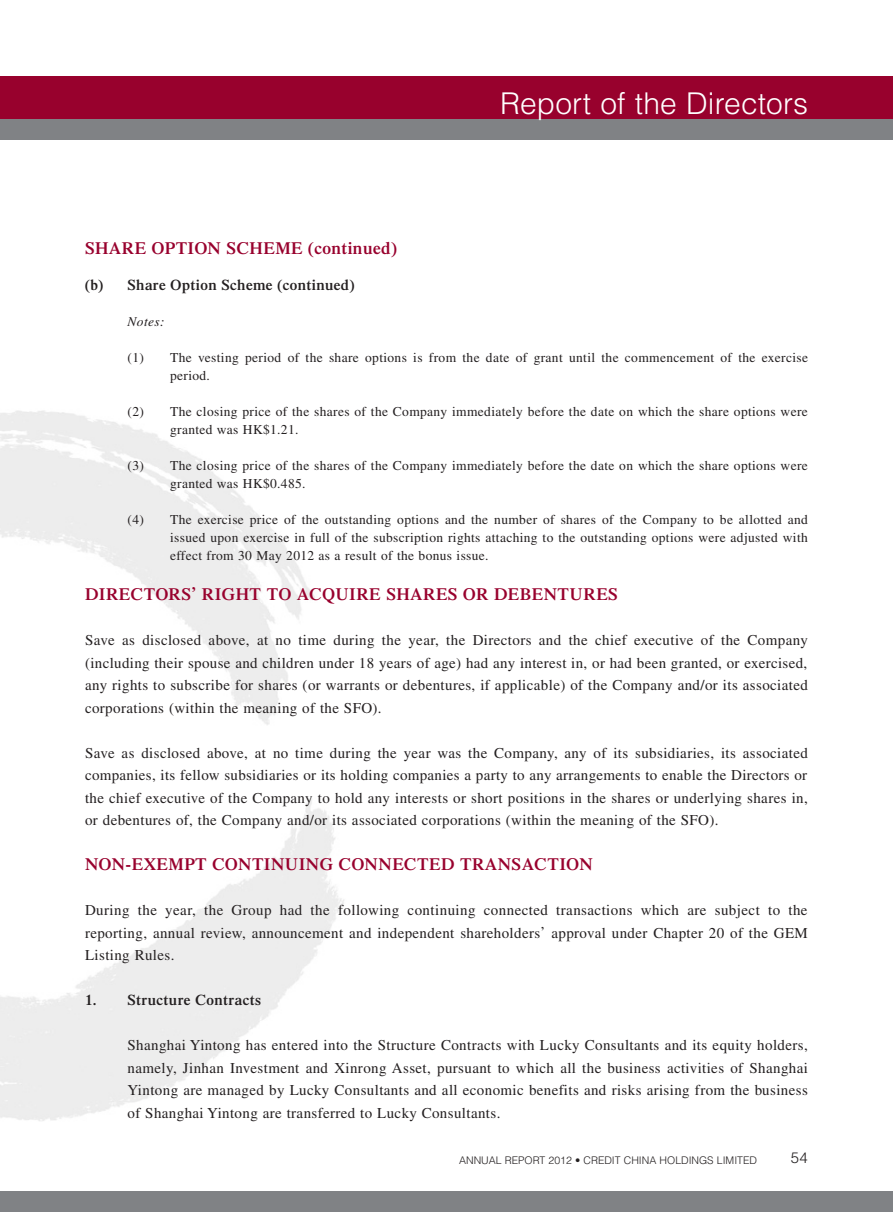
<style>
.page{position:relative;width:893px;height:1212px;background:#fff}
.page>*{position:absolute;margin:0;border:0;box-sizing:border-box;transform-origin:0 0}
.t1{font:300 30px "Helvetica LT Std";letter-spacing:.005em;color:#fff}
.Heading_1{font:600 17.25px "Times LT Std";letter-spacing:.025em;color:#98012d}
.Body_Text{font:15px/22.5px "Times LT Std";letter-spacing:.025em;color:#231f20}
.Heading_2{font:600 15px "Times LT Std";letter-spacing:.025em;color:#231f20}
.t2{font:300 15px "Helvetica LT Std";color:#231f20}
.Notes{font:13.5px/18px "Times LT Std";letter-spacing:.025em;color:#231f20}
.Notes-2{font:italic 13.5px "Times LT Std";color:#231f20}
.t3{font:300 10.5px "Helvetica LT Std";color:#231f20}
</style>
<div class="page">
<div style="left:0;top:1191px;width:893px;height:21px;background:#808285"></div>
<div style="left:0;top:77px;width:893px;height:63px;background:#98012d"></div>
<div style="left:0;top:120px;width:893px;height:20px;background:#808285"></div>
<img style="left:0;top:394px;width:1px;height:743px">
<p class="Heading_1" style="left:85px;top:237px;width:313px">SHARE OPTION SCHEME (continued(</p>
<p class="Heading_2" style="left:128px;top:276px;width:228px">Share Option Scheme (continued(</p>
<p class="Heading_2" style="left:85px;top:276px;width:20px">)b(</p>
<p class="Notes-2" style="left:128px;top:314px;width:38px">Notes:</p>
<h1 class="t1" style="left:500px;top:84px;width:309px">Report of the Directors</h1>
<p class="Notes" style="left:128px;top:348px;width:18px">)1(</p>
<p class="Notes" style="left:128px;top:402px;width:18px">)2(</p>
<p class="Notes" style="left:128px;top:456px;width:18px">)3(</p>
<p class="Notes" style="left:128px;top:510px;width:18px">)4(</p>
<p class="Notes" style="left:170px;top:348px;width:23px">The</p>
<p class="Notes" style="left:198px;top:348px;width:42px">vesting</p>
<p class="Notes" style="left:245px;top:348px;width:38px">period</p>
<p class="Notes" style="left:288px;top:348px;width:13px">of</p>
<p class="Notes" style="left:306px;top:348px;width:19px">the</p>
<p class="Notes" style="left:329px;top:348px;width:31px">share</p>
<p class="Notes" style="left:365px;top:348px;width:43px">options</p>
<p class="Notes" style="left:413px;top:348px;width:11px">is</p>
<p class="Notes" style="left:429px;top:348px;width:29px">from</p>
<p class="Notes" style="left:462px;top:348px;width:19px">the</p>
<p class="Notes" style="left:486px;top:348px;width:25px">date</p>
<p class="Notes" style="left:516px;top:348px;width:13px">of</p>
<p class="Notes" style="left:569px;top:348px;width:28px">until</p>
<p class="Notes" style="left:601px;top:348px;width:19px">the</p>
<p class="Notes" style="left:720px;top:348px;width:13px">of</p>
<p class="Notes" style="left:738px;top:348px;width:19px">the</p>
<p class="Notes" style="left:762px;top:348px;width:48px">exercise</p>
<p class="Notes" style="left:534px;top:348px;width:31px">grant</p>
<p class="Notes" style="left:625px;top:348px;width:91px">commencement</p>
<p class="Notes" style="left:170px;top:366px;width:41px">period.</p>
<p class="Notes" style="left:170px;top:402px;width:639px">The closing price of the shares of the Company immediately before the date on which the share options were</p>
<p class="Notes" style="left:170px;top:420px;width:130px">granted was HK$1.21.</p>
<p class="Notes" style="left:170px;top:456px;width:639px">The closing price of the shares of the Company immediately before the date on which the share options were</p>
<p class="Notes" style="left:170px;top:474px;width:137px">granted was HK$0.485.</p>
<p class="Notes" style="left:170px;top:510px;width:639px">The exercise price of the outstanding options and the number of shares of the Company to be allotted and</p>
<p class="Notes" style="left:170px;top:528px;width:639px">issued upon exercise in full of the subscription rights attaching to the outstanding options were adjusted with effect from 30 May 2012 as a result of the bonus issue.</p>
<p class="Heading_1" style="left:85px;top:584px;width:534px">DIRECTORS’ RIGHT TO ACQUIRE SHARES OR DEBENTURES</p>
<p class="Body_Text" style="left:748px;top:629px;width:62px">Company</p>
<p class="Body_Text" style="left:142px;top:629px;width:60px">disclosed</p>
<p class="Body_Text" style="left:209px;top:629px;width:42px">above,</p>
<p class="Body_Text" style="left:298px;top:629px;width:29px">time</p>
<p class="Body_Text" style="left:334px;top:629px;width:43px">during</p>
<p class="Body_Text" style="left:382px;top:629px;width:21px">the</p>
<p class="Body_Text" style="left:446px;top:629px;width:21px">the</p>
<p class="Body_Text" style="left:473px;top:629px;width:60px">Directors</p>
<p class="Body_Text" style="left:539px;top:629px;width:24px">and</p>
<p class="Body_Text" style="left:569px;top:629px;width:21px">the</p>
<p class="Body_Text" style="left:595px;top:629px;width:33px">chief</p>
<p class="Body_Text" style="left:634px;top:629px;width:61px">executive</p>
<p class="Body_Text" style="left:701px;top:629px;width:14px">of</p>
<p class="Body_Text" style="left:721px;top:629px;width:21px">the</p>
<p class="Body_Text" style="left:85px;top:629px;width:724px">Save<br>(including their spouse and children under 18 years of age) had any interest in, or had been granted, or exercised, any rights to subscribe for shares (or warrants or debentures, if applicable) of the Company and/or its associated corporations (within the meaning of the SFO .(</p>
<p class="Body_Text" style="left:743px;top:741px;width:67px">associated</p>
<p class="Body_Text" style="left:257px;top:629px;width:13px">at</p>
<p class="Body_Text" style="left:122px;top:629px;width:14px">as</p>
<p class="Body_Text" style="left:276px;top:629px;width:17px">no</p>
<p class="Body_Text" style="left:408px;top:629px;width:32px">year,</p>
<p class="Body_Text" style="left:141px;top:741px;width:60px">disclosed</p>
<p class="Body_Text" style="left:207px;top:741px;width:42px">above,</p>
<p class="Body_Text" style="left:295px;top:741px;width:29px">time</p>
<p class="Body_Text" style="left:330px;top:741px;width:43px">during</p>
<p class="Body_Text" style="left:378px;top:741px;width:21px">the</p>
<p class="Body_Text" style="left:468px;top:741px;width:21px">the</p>
<p class="Body_Text" style="left:594px;top:741px;width:14px">of</p>
<p class="Body_Text" style="left:613px;top:741px;width:16px">its</p>
<p class="Body_Text" style="left:635px;top:741px;width:81px">subsidiaries,</p>
<p class="Body_Text" style="left:721px;top:741px;width:16px">its</p>
<p class="Body_Text" style="left:85px;top:741px;width:724px">Save<br>companies, its fellow subsidiaries or its holding companies a party to any arrangements to enable the Directors or the chief executive of the Company to hold any interests or short positions in the shares or underlying shares in, or debentures of, the Company and/or its associated corporations (within the meaning of the SFO .(</p>
<p class="Heading_1" style="left:85px;top:854px;width:509px">NON-EXEMPT CONTINUING CONNECTED TRANSACTION</p>
<p class="Body_Text" style="left:788px;top:899px;width:21px">the</p>
<p class="Body_Text" style="left:494px;top:741px;width:65px">Company,</p>
<p class="Body_Text" style="left:255px;top:741px;width:13px">at</p>
<p class="Body_Text" style="left:122px;top:741px;width:14px">as</p>
<p class="Body_Text" style="left:273px;top:741px;width:17px">no</p>
<p class="Body_Text" style="left:404px;top:741px;width:28px">year</p>
<p class="Body_Text" style="left:437px;top:741px;width:25px">was</p>
<p class="Body_Text" style="left:565px;top:741px;width:24px">any</p>
<p class="Body_Text" style="left:85px;top:899px;width:724px">During<br>reporting, annual review, announcement and independent shareholders’ approval under Chapter 20 of the GEM<br>Listing Rules.</p>
<p class="Heading_2" style="left:128px;top:991px;width:135px">Structure Contracts</p>
<p class="Body_Text" style="left:138px;top:899px;width:21px">the</p>
<p class="Body_Text" style="left:204px;top:899px;width:21px">the</p>
<p class="Body_Text" style="left:280px;top:899px;width:24px">had</p>
<p class="Body_Text" style="left:311px;top:899px;width:21px">the</p>
<p class="Body_Text" style="left:338px;top:899px;width:63px">following</p>
<p class="Body_Text" style="left:408px;top:899px;width:69px">continuing</p>
<p class="Body_Text" style="left:484px;top:899px;width:66px">connected</p>
<p class="Body_Text" style="left:556px;top:899px;width:78px">transactions</p>
<p class="Body_Text" style="left:641px;top:899px;width:40px">which</p>
<p class="Body_Text" style="left:715px;top:899px;width:47px">subject</p>
<p class="Body_Text" style="left:232px;top:899px;width:42px">Group</p>
<p class="Body_Text" style="left:768px;top:899px;width:14px">to</p>
<p class="Body_Text" style="left:165px;top:899px;width:32px">year,</p>
<p class="Body_Text" style="left:687px;top:899px;width:21px">are</p>
<p class="Heading_2" style="left:85px;top:991px;width:13px">1.</p>
<p class="Body_Text" style="left:128px;top:1034px;width:682px;text-align:justify">Shanghai Yintong has entered into the Structure Contracts with Lucky Consultants and its equity holders, namely, Jinhan Investment and Xinrong Asset, pursuant to which all the business activities of Shanghai Yintong are managed by Lucky Consultants and all economic benefits and risks arising from the business of Shanghai Yintong are transferred to Lucky Consultants.</p>
<p class="t3" style="left:459px;top:1153px;width:299px">ANNUAL REPORT 2012 • CREDIT CHINA HOLDINGS LIMITED</p>
<p class="t2" style="left:791px;top:1149px;width:19px">54</p>
</div>
